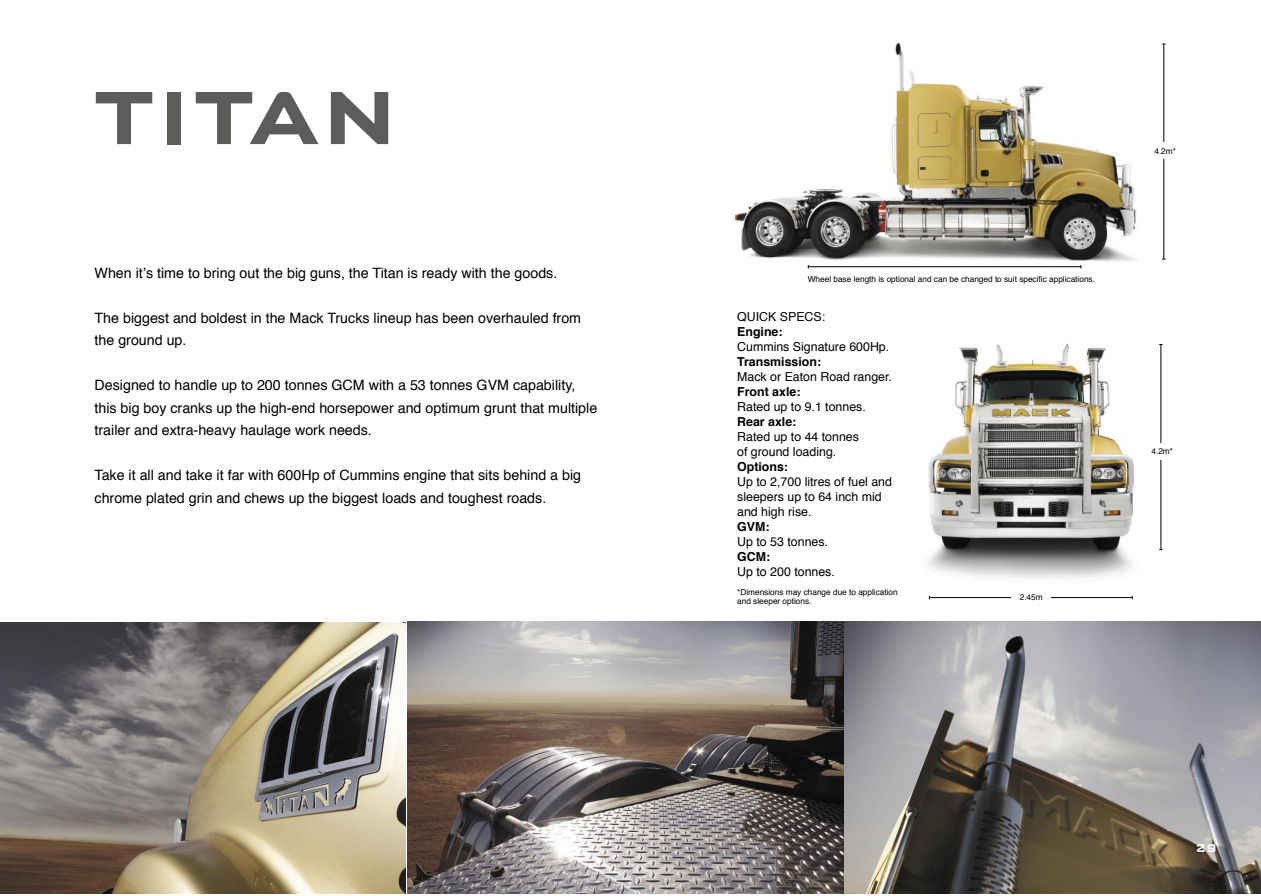
<style>
.page{position:relative;width:1261px;height:896px;background:#fff}
.page>*{position:absolute;margin:0;border:0;box-sizing:border-box;transform-origin:0 0}
.t1{font:99px "S&L Gothic";color:#5c5c5a}
.t2{font:14.25px/22.5px "Helvetica";color:#000}
.t3{font:12.45px "S&L Gothic";color:#fff}
.t4{font:12.3px/15px "Helvetica";color:#000}
.t5{font:700 12.3px "Helvetica";color:#000}
.t6{font:8.25px "Helvetica";color:#000}
.s1{font-weight:700}
</style>
<div class="page">
<img style="left:734px;top:42px;width:402px;height:227px">
<img style="left:0;top:621px;width:1260px;height:272px">
<hr style="left:1163px;top:44px;width:1px;height:215px;background:#000">
<div style="left:1145px;top:142px;width:39px;height:17px;background:#fff"></div>
<img style="left:928px;top:343px;width:206px;height:253px">
<hr style="left:1160px;top:344px;width:1px;height:205px;background:#000">
<div style="left:1142px;top:443px;width:39px;height:16px;background:#fff"></div>
<hr style="left:808px;top:266px;width:272px;height:1px;background:#000">
<hr style="left:929px;top:597px;width:203px;height:1px;background:#000">
<div style="left:1011px;top:593px;width:39px;height:11px;background:#fff"></div>
<p class="t1" style="left:93px;top:50px;width:309px">titan</p>
<p class="t2" style="left:94px;top:261px;width:464px">When it’s time to bring out the big guns, the Titan is ready with the goods.</p>
<p class="t2" style="left:94px;top:306px;width:488px">The biggest and boldest in the Mack Trucks lineup has been overhauled from the ground up.</p>
<p class="t2" style="left:94px;top:373px;width:504px">Designed to handle up to 200 tonnes GCM with a 53 tonnes GVM capability, this big boy cranks up the high-end horsepower and optimum grunt that multiple trailer and extra-heavy haulage work needs.</p>
<p class="t2" style="left:94px;top:463px;width:488px">Take it all and take it far with 600Hp of Cummins engine that sits behind a big chrome plated grin and chews up the biggest loads and toughest roads.</p>
<p class="t6" style="left:807px;top:272px;width:289px">Wheel base length is optional and can be changed to suit specific applications.</p>
<p class="t4" style="left:737px;top:308px;width:90px">QUICK SPECS:</p>
<p class="t5" style="left:737px;top:320px;width:47px">Engine:</p>
<p class="t4" style="left:737px;top:338px;width:153px">Cummins Signature 600Hp.</p>
<p class="t5" style="left:737px;top:350px;width:85px">Transmission:</p>
<p class="t4" style="left:737px;top:368px;width:156px">Mack or Eaton Road ranger.</p>
<p class="t5" style="left:737px;top:380px;width:65px">Front axle:</p>
<p class="t4" style="left:737px;top:398px;width:130px">Rated up to 9.1 tonnes.</p>
<p class="t4" style="left:737px;top:413px;width:123px"><span class="s1">Rear axle:<br></span>Rated up to 44 tonnes</p>
<p class="t4" style="left:737px;top:443px;width:101px">of ground loading.</p>
<p class="t5" style="left:737px;top:455px;width:52px">Options:</p>
<p class="t4" style="left:737px;top:473px;width:156px">Up to 2,700 litres of fuel and sleepers up to 64 inch mid and high rise.</p>
<p class="t5" style="left:737px;top:515px;width:34px">GVM:</p>
<p class="t4" style="left:737px;top:533px;width:92px">Up to 53 tonnes.</p>
<p class="t5" style="left:737px;top:545px;width:34px">GCM:</p>
<p class="t4" style="left:737px;top:563px;width:99px">Up to 200 tonnes.</p>
<p class="t6" style="left:737px;top:585px;width:162px">*Dimensions may change due to application</p>
<p class="t6" style="left:737px;top:594px;width:76px">and sleeper options.</p>
<p class="t6" style="left:1019px;top:590px;width:24px">2.45m</p>
<p class="t6" style="left:1154px;top:144px;width:23px">4.2m*</p>
<p class="t6" style="left:1151px;top:444px;width:23px">4.2m*</p>
<p class="t3" style="left:1195px;top:840px;width:23px">29</p>
</div>
